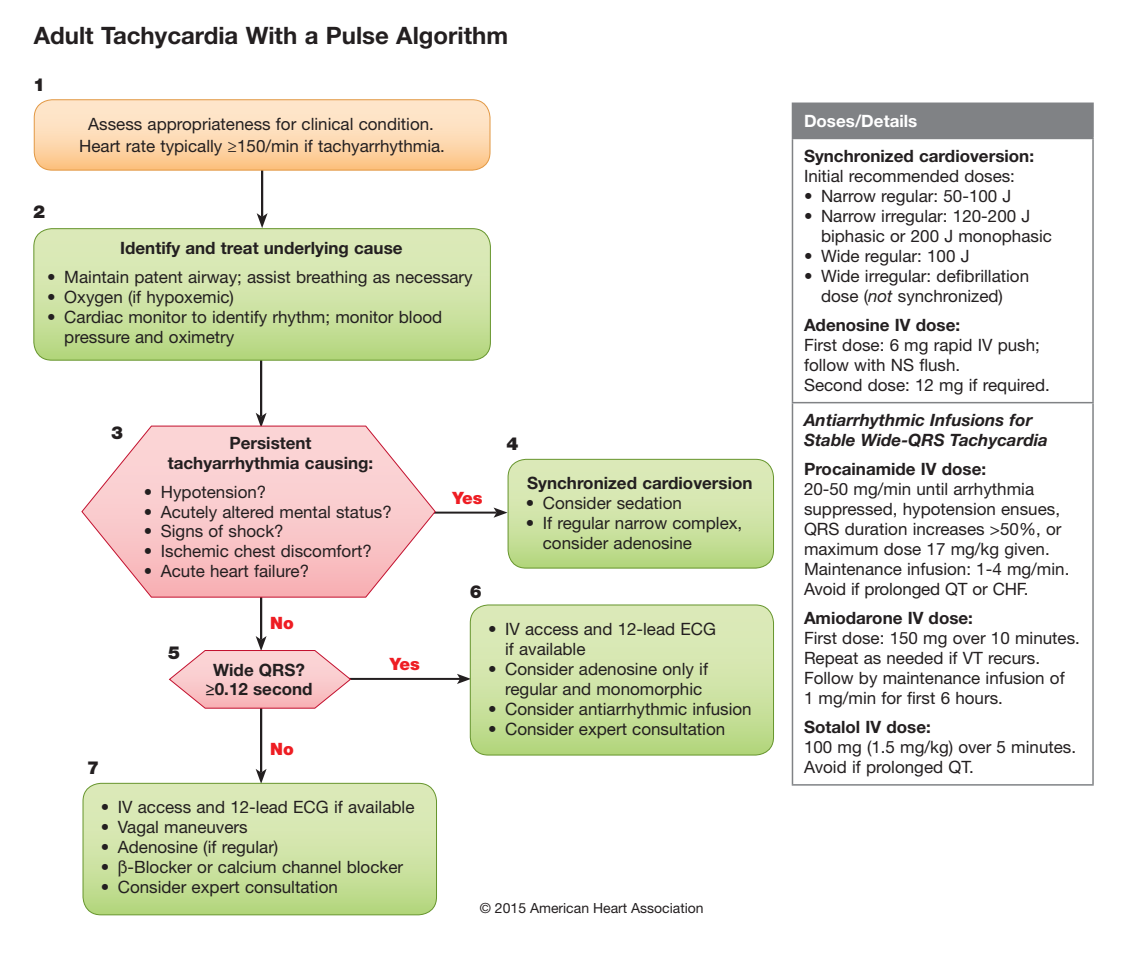
<style>
.page{position:relative;width:1131px;height:971px;background:#fff}
.page>*{position:absolute;margin:0;border:0;box-sizing:border-box;transform-origin:0 0}
.t1{font:700 24px "Helvetica Neue LT Std";color:#231f20}
.t2{font:900 18px "Helvetica Neue LT Std";color:#231f20}
.t3{font:17px/20px "Helvetica Neue LT Std";color:#231f20}
.t4{font:700 17px/19px "Helvetica Neue LT Std";color:#231f20;text-align:center}
.t5{font:italic 700 17px/20px "Helvetica Neue LT Std";color:#231f20}
.t6{font:700 17px "Helvetica Neue LT Std";color:#fff}
.t7{font:900 17px "Helvetica Neue LT Std";color:#ee1d23}
.t8{font:14px "Helvetica Neue LT Std";color:#231f20}
.s1{font-style:italic}
</style>
<div class="page">
<hr style="left:260px;top:354px;width:2px;height:62px;background:#231f20">
<svg style="left:256px;top:413px;width:11px;height:12px"></svg>
<hr style="left:338px;top:678px;width:122px;height:2px;background:#231f20">
<svg style="left:457px;top:674px;width:13px;height:10px"></svg>
<hr style="left:434px;top:512px;width:63px;height:2px;background:#231f20">
<hr style="left:261px;top:169px;width:2px;height:48px;background:#231f20">
<svg style="left:257px;top:213px;width:11px;height:15px"></svg>
<hr style="left:260px;top:574px;width:2px;height:66px;background:#231f20">
<hr style="left:260px;top:707px;width:2px;height:65px;background:#231f20">
<svg style="left:256px;top:769px;width:11px;height:14px"></svg>
<div style="left:792px;top:103px;width:301px;height:35px;background:#808285"></div>
<svg style="left:793px;top:139px;width:299px;height:645px"></svg>
<hr style="left:792px;top:103px;width:302px;height:1px;background:#808285">
<hr style="left:1092px;top:104px;width:2px;height:34px;background:#808285">
<hr style="left:792px;top:138px;width:302px;height:1px;background:#808285">
<hr style="left:792px;top:139px;width:1px;height:263px;background:#808285">
<hr style="left:1092px;top:139px;width:2px;height:263px;background:#808285">
<hr style="left:792px;top:402px;width:302px;height:1px;background:#808285">
<hr style="left:792px;top:403px;width:1px;height:381px;background:#808285">
<hr style="left:1092px;top:403px;width:2px;height:381px;background:#808285">
<hr style="left:792px;top:784px;width:302px;height:2px;background:#808285">
<svg style="left:81px;top:425px;width:355px;height:173px"></svg>
<svg style="left:169px;top:636px;width:183px;height:73px"></svg>
<svg style="left:83px;top:783px;width:353px;height:132px;background:#cee3a5"></svg>
<div style="left:82px;top:783px;width:355px;height:132px;border:1px solid #66952c;border-radius:18px"></div>
<svg style="left:470px;top:605px;width:303px;height:150px;background:#cee3a5"></svg>
<div style="left:470px;top:604px;width:304px;height:151px;border:1px solid #66952c;border-radius:18px"></div>
<svg style="left:34px;top:229px;width:456px;height:131px;background:#cee3a4"></svg>
<div style="left:33px;top:228px;width:458px;height:133px;border:1px solid #66952c;border-radius:18px"></div>
<svg style="left:34px;top:100px;width:456px;height:70px;background:#fdd9b2"></svg>
<div style="left:34px;top:99px;width:456px;height:72px;border:1px solid #e29843;border-radius:18px"></div>
<svg style="left:493px;top:459px;width:280px;height:108px;background:#d0e4a9"></svg>
<div style="left:507px;top:459px;width:267px;height:110px;border:1px solid #66952c;border-radius:18px"></div>
<svg style="left:118px;top:860px;width:9px;height:17px"></svg>
<h1 class="t1" style="left:34px;top:21px;width:476px">Adult Tachycardia With a Pulse Algorithm</h1>
<p class="t2" style="left:33px;top:74px;width:13px">1</p>
<p class="t2" style="left:33px;top:201px;width:13px">2</p>
<p class="t3" style="left:79px;top:112px;width:367px;line-height:22px;text-align:center">Assess appropriateness for clinical condition.<br>Heart rate typically ≥150/min if tachyarrhythmia.</p>
<p class="t4" style="left:120px;top:238px;width:284px">Identify and treat underlying cause</p>
<p class="t3" style="left:47px;top:267px;width:427px">• Maintain patent airway; assist breathing as necessary</p>
<p class="t3" style="left:47px;top:287px;width:188px">• Oxygen (if hypoxemic)</p>
<p class="t3" style="left:64px;top:307px;width:379px;text-indent:-17px">• Cardiac monitor to identify rhythm; monitor blood pressure and oximetry</p>
<p class="t2" style="left:111px;top:422px;width:13px">3</p>
<p class="t4" style="left:168px;top:434px;width:207px">Persistent tachyarrhythmia causing:</p>
<p class="t3" style="left:144px;top:481px;width:124px">• Hypotension?</p>
<p class="t3" style="left:144px;top:501px;width:249px">• Acutely altered mental status?</p>
<p class="t3" style="left:144px;top:521px;width:141px">• Signs of shock?</p>
<p class="t3" style="left:144px;top:541px;width:229px">• Ischemic chest discomfort?</p>
<p class="t3" style="left:144px;top:560px;width:167px">• Acute heart failure?</p>
<p class="t7" style="left:452px;top:487px;width:32px">Yes</p>
<p class="t2" style="left:470px;top:580px;width:13px">6</p>
<p class="t2" style="left:506px;top:433px;width:13px">4</p>
<p class="t4" style="left:527px;top:473px;width:227px">Synchronized cardioversion</p>
<p class="t3" style="left:526px;top:493px;width:158px">• Consider sedation</p>
<p class="t3" style="left:543px;top:513px;width:201px;text-indent:-17px">• If regular narrow complex, consider adenosine</p>
<p class="t2" style="left:87px;top:756px;width:13px">7</p>
<p class="t2" style="left:168px;top:642px;width:13px">5</p>
<p class="t7" style="left:270px;top:612px;width:25px">No</p>
<p class="t4" style="left:205px;top:660px;width:109px">Wide QRS? ≥0.12 second</p>
<p class="t7" style="left:270px;top:739px;width:25px">No</p>
<p class="t7" style="left:390px;top:654px;width:32px">Yes</p>
<p class="t3" style="left:101px;top:797px;width:315px">• IV access and 12-lead ECG if available</p>
<p class="t3" style="left:101px;top:817px;width:148px">• Vagal maneuvers</p>
<p class="t3" style="left:101px;top:837px;width:179px">• Adenosine (if regular)</p>
<p class="t3" style="left:101px;top:857px;width:304px">• -Blocker or calcium channel blocker</p>
<p class="t3" style="left:101px;top:877px;width:239px">• Consider expert consultation</p>
<p class="t3" style="left:505px;top:619px;width:212px;text-indent:-17px">• IV access and 12-lead ECG if available</p>
<p class="t3" style="left:505px;top:659px;width:204px;text-indent:-17px">• Consider adenosine only if regular and monomorphic</p>
<p class="t3" style="left:488px;top:699px;width:265px">• Consider antiarrhythmic infusion</p>
<p class="t3" style="left:488px;top:719px;width:239px">• Consider expert consultation</p>
<p class="t8" style="left:480px;top:900px;width:225px">© 2015 American Heart Association</p>
<p class="t6" style="left:804px;top:110px;width:115px">Doses/Details</p>
<p class="t4" style="left:804px;top:146px;width:232px">Synchronized cardioversion:</p>
<p class="t3" style="left:804px;top:166px;width:213px">Initial recommended doses:</p>
<p class="t3" style="left:804px;top:186px;width:209px">• Narrow regular: 50-100 J</p>
<p class="t3" style="left:821px;top:206px;width:232px;text-indent:-17px">• Narrow irregular: 120-200 J biphasic or 200 J monophasic</p>
<p class="t3" style="left:804px;top:246px;width:167px">• Wide regular: 100 J</p>
<p class="t3" style="left:804px;top:266px;width:227px;text-align:center">• Wide irregular: defibrillation dose (<span class="s1">not</span> synchronized)</p>
<p class="t4" style="left:804px;top:315px;width:158px">Adenosine IV dose:</p>
<p class="t3" style="left:804px;top:335px;width:247px">First dose: 6 mg rapid IV push; follow with NS flush.<br>Second dose: 12 mg if required.</p>
<p class="t5" style="left:804px;top:410px;width:245px">Antiarrhythmic Infusions for<br>Stable Wide-QRS Tachycardia</p>
<p class="t4" style="left:804px;top:459px;width:184px">Procainamide IV dose:</p>
<p class="t3" style="left:804px;top:479px;width:267px">20-50 mg/min until arrhythmia suppressed, hypotension ensues,<br>QRS duration increases &gt;50%, or maximum dose 17 mg/kg given.<br>Maintenance infusion: 1-4 mg/min.<br>Avoid if prolonged QT or CHF.</p>
<p class="t4" style="left:804px;top:608px;width:171px">Amiodarone IV dose:</p>
<p class="t3" style="left:804px;top:628px;width:277px">First dose: 150 mg over 10 minutes.<br>Repeat as needed if VT recurs.<br>Follow by maintenance infusion of<br>1 mg/min for first 6 hours.</p>
<p class="t4" style="left:804px;top:717px;width:128px">Sotalol IV dose:</p>
<p class="t3" style="left:804px;top:737px;width:274px">100 mg (1.5 mg/kg) over 5 minutes.<br>Avoid if prolonged QT.</p>
</div>
